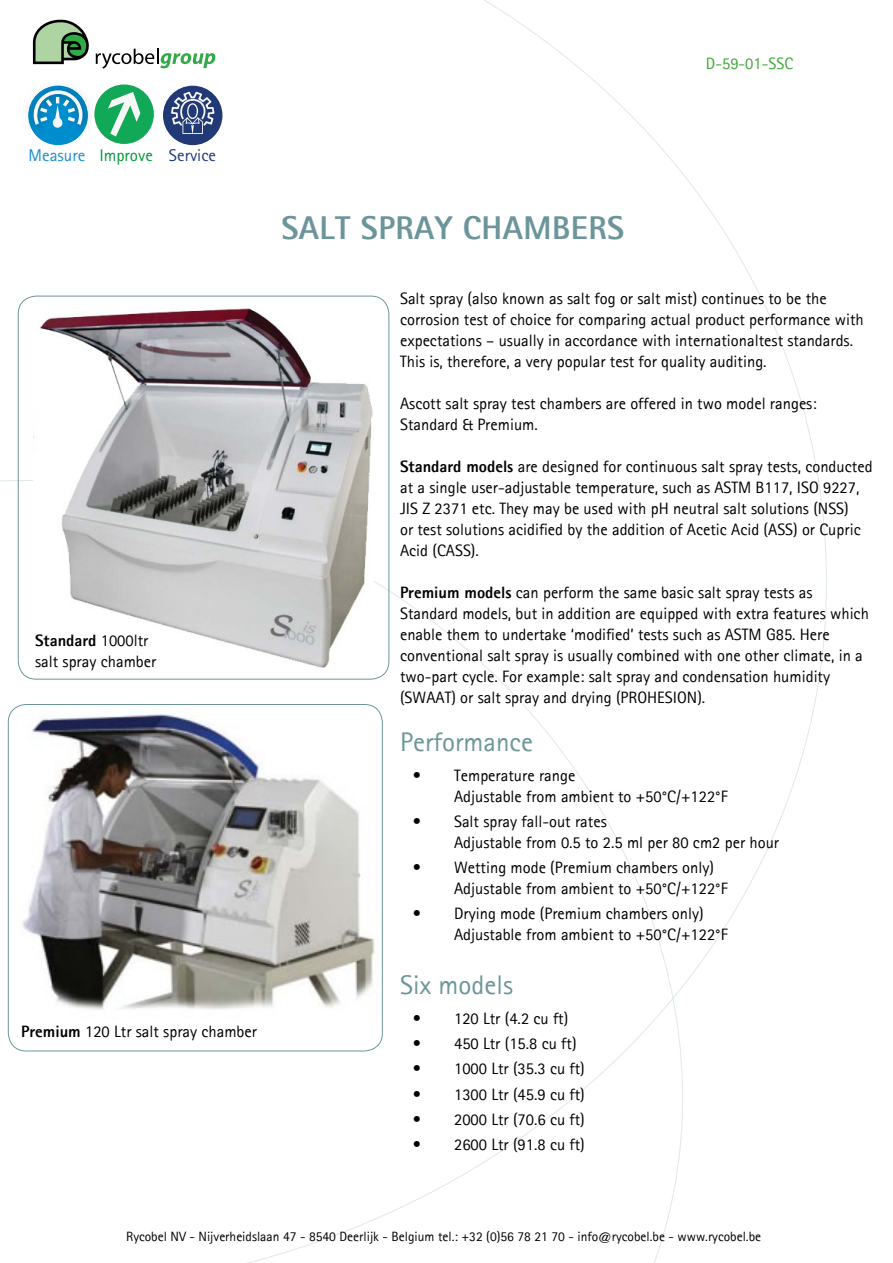
<style>
.page{position:relative;width:893px;height:1263px;background:#fff}
.page>*{position:absolute;margin:0;border:0;box-sizing:border-box;transform-origin:0 0}
.t1{font:800 33px "Rotis Sans Serif";letter-spacing:.015em;color:#6b959a}
.t2{font:27px "Rotis Sans Serif";color:#6d9698}
.t3{font:16.95px "Rotis Sans Serif";color:#148dce}
.t4{font:16.5px/21px "Rotis Sans Serif";color:#000}
.t5{font:16.5px "Rotis Sans Serif";color:#3fa535}
.t6{font:13.5px "Rotis Sans Serif";color:#000}
.s1{color:#00983a}
.s2{color:#213977}
.s3{font-weight:800}
</style>
<div class="page">
<svg style="left:0;top:480px;width:683px;height:783px"></svg>
<div style="left:28px;top:86px;width:60px;height:59px;background:#008ecf;border-radius:50%"></div>
<img style="left:54px;top:85px;width:44px;height:44px">
<img style="left:28px;top:86px;width:60px;height:54px">
<svg style="left:34px;top:90px;width:48px;height:38px"></svg>
<div style="left:94px;top:84px;width:60px;height:60px;background:#11a857;border-radius:50%"></div>
<svg style="left:108px;top:92px;width:32px;height:45px"></svg>
<div style="left:163px;top:86px;width:59px;height:59px;background:#213977;border-radius:50%"></div>
<svg style="left:171px;top:92px;width:50px;height:42px"></svg>
<svg style="left:96px;top:49px;width:119px;height:20px"></svg>
<svg style="left:33px;top:20px;width:56px;height:44px"></svg>
<img style="left:34px;top:308px;width:340px;height:359px">
<img style="left:8px;top:704px;width:374px;height:323px">
<div style="left:8px;top:704px;width:375px;height:347px;border:1px solid #6d9698;border-radius:18px"></div>
<p class="t5" style="left:706px;top:54px;width:89px">D-59-01-SSC</p>
<p class="t3" style="left:29px;top:146px;width:189px">Measure <span class="s1">Improve</span> <span class="s2">Service</span></p>
<p class="t4" style="left:35px;top:630px;width:123px"><span class="s3">Standard</span> 1000ltr salt spray chamber</p>
<p class="t4" style="left:21px;top:1021px;width:237px"><span class="s3">Premium</span> 120 Ltr salt spray chamber</p>
<h1 class="t1" style="left:281px;top:207px;width:345px">salt spray chambers</h1>
<p class="t4" style="left:400px;top:288px;width:465px">Salt spray (also known as salt fog or salt mist) continues to be the corrosion test of choice for comparing actual product performance with expectations – usually in accordance with internationaltest standards.<br>This is, therefore, a very popular test for quality auditing.</p>
<p class="t4" style="left:400px;top:393px;width:418px">Ascott salt spray test chambers are offered in two model ranges:<br>Standard &amp; Premium.</p>
<p class="t4" style="left:400px;top:456px;width:474px"><span class="s3">Standard models</span> are designed for continuous salt spray tests, conducted at a single user-adjustable temperature, such as ASTM B117, ISO 9227, JIS Z 2371 etc. They may be used with pH neutral salt solutions (NSS)<br>or test solutions acidified by the addition of Acetic Acid (ASS) or Cupric Acid (CASS).</p>
<p class="t4" style="left:400px;top:582px;width:470px"><span class="s3">Premium models</span> can perform the same basic salt spray tests as Standard models, but in addition are equipped with extra features which enable them to undertake ‘modified’ tests such as ASTM G85. Here conventional salt spray is usually combined with one other climate, in a two-part cycle. For example: salt spray and condensation humidity (SWAAT) or salt spray and drying (PROHESION).</p>
<h2 class="t2" style="left:400px;top:726px;width:134px">Performance</h2>
<p class="t4" style="left:454px;top:764px;width:275px;text-indent:-41px">• Temperature range<br>Adjustable from ambient to +50°C/+122°F</p>
<p class="t4" style="left:454px;top:811px;width:327px;text-indent:-41px">• Salt spray fall-out rates<br>Adjustable from 0.5 to 2.5 ml per 80 cm2 per hour</p>
<p class="t4" style="left:454px;top:857px;width:275px;text-indent:-41px">• Wetting mode (Premium chambers only)<br>Adjustable from ambient to +50°C/+122°F</p>
<p class="t4" style="left:454px;top:903px;width:275px;text-indent:-41px">• Drying mode (Premium chambers only)<br>Adjustable from ambient to +50°C/+122°F</p>
<h2 class="t2" style="left:400px;top:969px;width:114px">Six models</h2>
<p class="t4" style="left:413px;top:1008px;width:157px">• 120 Ltr (4.2 cu ft)</p>
<p class="t4" style="left:413px;top:1033px;width:165px">• 450 Ltr (15.8 cu ft)</p>
<p class="t4" style="left:413px;top:1058px;width:174px">• 1000 Ltr (35.3 cu ft)</p>
<p class="t4" style="left:413px;top:1083px;width:174px">• 1300 Ltr (45.9 cu ft)</p>
<p class="t4" style="left:413px;top:1109px;width:174px">• 2000 Ltr (70.6 cu ft)</p>
<p class="t4" style="left:413px;top:1134px;width:174px">• 2600 Ltr (91.8 cu ft)</p>
<p class="t6" style="left:126px;top:1228px;width:637px">Rycobel NV - Nijverheidslaan 47 - 8540 Deerlijk - Belgium tel.: +32 (0)56 78 21 70 - info@rycobel.be - www.rycobel.be</p>
</div>
